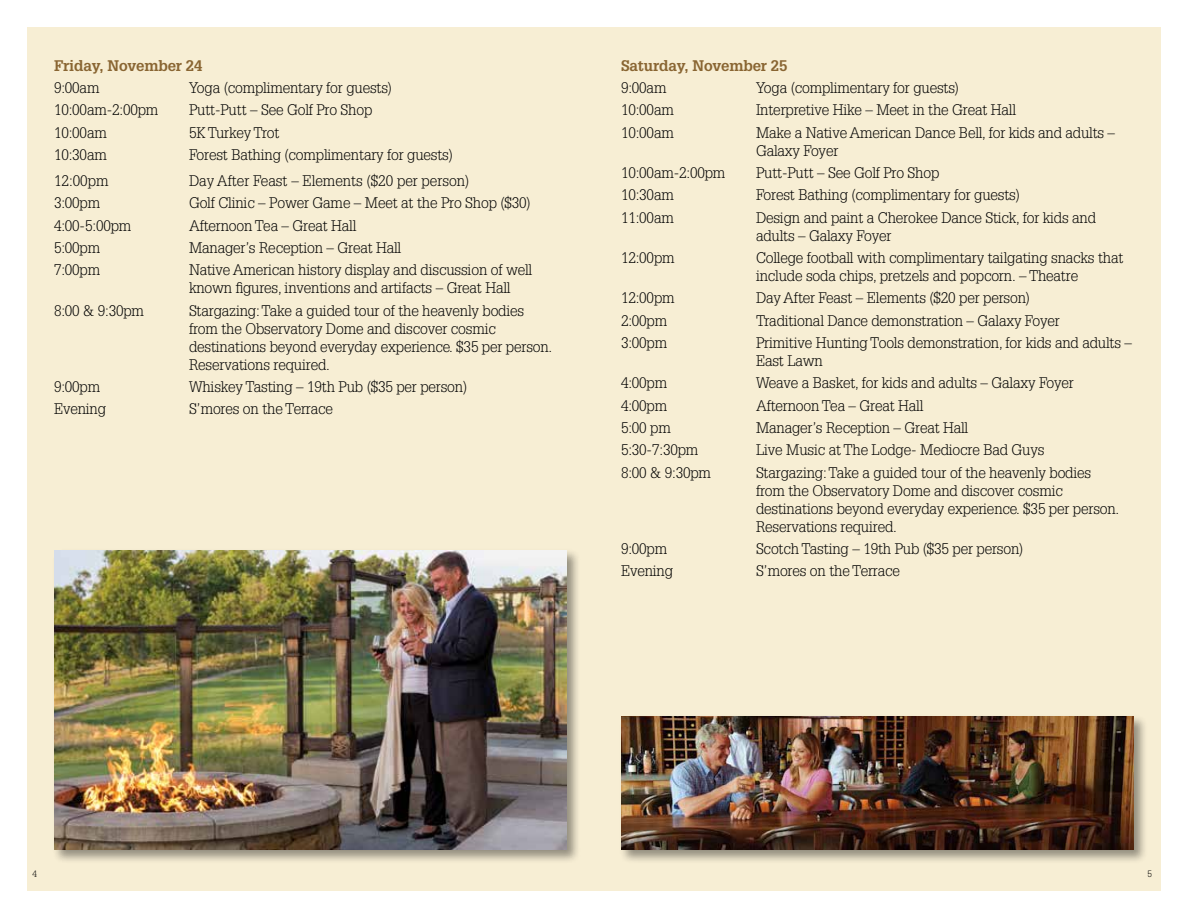
<style>
.page{position:relative;width:1188px;height:918px;background:#fff}
.page>*{position:absolute;margin:0;border:0;box-sizing:border-box;transform-origin:0 0}
.t1{font:300 15px/18px "Glypha";letter-spacing:-.01em;color:#000}
.t2{font:700 15px "Glypha";letter-spacing:-.01em;color:#896532}
.t3{font:300 9px "Glypha";color:#000}
</style>
<div class="page">
<div style="left:27px;top:27px;width:567px;height:864px;background:#f7eed4"></div>
<div style="left:52px;top:549px;width:529px;height:315px;background:#000;opacity:.4"></div>
<img style="left:54px;top:551px;width:513px;height:299px">
<div style="left:594px;top:27px;width:567px;height:864px;background:#f7eed4"></div>
<div style="left:619px;top:714px;width:529px;height:150px;background:#000;opacity:.4"></div>
<img style="left:621px;top:716px;width:513px;height:134px">
<p class="t2" style="left:54px;top:56px;width:150px">Friday, November 24</p>
<p class="t1" style="left:54px;top:79px;width:47px">9:00am</p>
<p class="t1" style="left:189px;top:79px;width:205px">Yoga (complimentary for guests)</p>
<p class="t1" style="left:54px;top:101px;width:106px">10:00am-2:00pm</p>
<p class="t1" style="left:189px;top:101px;width:185px">Putt-Putt – See Golf Pro Shop</p>
<p class="t1" style="left:54px;top:124px;width:54px">10:00am</p>
<p class="t1" style="left:189px;top:124px;width:92px">5K Turkey Trot</p>
<p class="t1" style="left:54px;top:146px;width:54px">10:30am</p>
<p class="t1" style="left:189px;top:146px;width:266px">Forest Bathing (complimentary for guests)</p>
<p class="t1" style="left:54px;top:172px;width:56px">12:00pm</p>
<p class="t1" style="left:189px;top:172px;width:282px">Day After Feast – Elements ($20 per person)</p>
<p class="t1" style="left:54px;top:194px;width:48px">3:00pm</p>
<p class="t1" style="left:189px;top:194px;width:343px">Golf Clinic – Power Game – Meet at the Pro Shop ($30)</p>
<p class="t1" style="left:54px;top:217px;width:79px">4:00-5:00pm</p>
<p class="t1" style="left:189px;top:217px;width:169px">Afternoon Tea – Great Hall</p>
<p class="t1" style="left:54px;top:239px;width:48px">5:00pm</p>
<p class="t1" style="left:189px;top:239px;width:214px">Manager’s Reception – Great Hall</p>
<p class="t1" style="left:54px;top:261px;width:48px">7:00pm</p>
<p class="t1" style="left:189px;top:261px;width:345px">Native American history display and discussion of well known figures, inventions and artifacts – Great Hall</p>
<p class="t1" style="left:54px;top:302px;width:92px">8:00 &amp; 9:30pm</p>
<p class="t1" style="left:189px;top:302px;width:365px">Stargazing: Take a guided tour of the heavenly bodies from the Observatory Dome and discover cosmic destinations beyond everyday experience. $35 per person.<br>Reservations required.</p>
<p class="t1" style="left:54px;top:378px;width:48px">9:00pm</p>
<p class="t1" style="left:189px;top:378px;width:280px">Whiskey Tasting – 19th Pub ($35 per person)</p>
<p class="t1" style="left:54px;top:400px;width:54px">Evening</p>
<p class="t1" style="left:189px;top:400px;width:145px">S’mores on the Terrace</p>
<p class="t2" style="left:621px;top:56px;width:168px">Saturday, November 25</p>
<p class="t1" style="left:621px;top:79px;width:47px">9:00am</p>
<p class="t1" style="left:756px;top:79px;width:205px">Yoga (complimentary for guests)</p>
<p class="t1" style="left:621px;top:101px;width:54px">10:00am</p>
<p class="t1" style="left:756px;top:101px;width:262px">Interpretive Hike – Meet in the Great Hall</p>
<p class="t1" style="left:621px;top:124px;width:54px">10:00am</p>
<p class="t1" style="left:756px;top:124px;width:361px">Make a Native American Dance Bell, for kids and adults –<br>Galaxy Foyer</p>
<p class="t1" style="left:621px;top:164px;width:106px">10:00am-2:00pm</p>
<p class="t1" style="left:756px;top:164px;width:185px">Putt-Putt – See Golf Pro Shop</p>
<p class="t1" style="left:621px;top:186px;width:54px">10:30am</p>
<p class="t1" style="left:756px;top:186px;width:266px">Forest Bathing (complimentary for guests)</p>
<p class="t1" style="left:621px;top:209px;width:54px">11:00am</p>
<p class="t1" style="left:756px;top:209px;width:342px">Design and paint a Cherokee Dance Stick, for kids and adults – Galaxy Foyer</p>
<p class="t1" style="left:621px;top:249px;width:55px">12:00pm</p>
<p class="t1" style="left:756px;top:249px;width:369px">College football with complimentary tailgating snacks that include soda chips, pretzels and popcorn. – Theatre</p>
<p class="t1" style="left:621px;top:289px;width:55px">12:00pm</p>
<p class="t1" style="left:756px;top:289px;width:276px">Day After Feast – Elements ($20 per person)</p>
<p class="t1" style="left:621px;top:312px;width:48px">2:00pm</p>
<p class="t1" style="left:756px;top:312px;width:305px">Traditional Dance demonstration – Galaxy Foyer</p>
<p class="t1" style="left:621px;top:334px;width:48px">3:00pm</p>
<p class="t1" style="left:756px;top:334px;width:378px">Primitive Hunting Tools demonstration, for kids and adults –<br>East Lawn</p>
<p class="t1" style="left:621px;top:374px;width:48px">4:00pm</p>
<p class="t1" style="left:756px;top:374px;width:319px">Weave a Basket, for kids and adults – Galaxy Foyer</p>
<p class="t1" style="left:621px;top:397px;width:48px">4:00pm</p>
<p class="t1" style="left:756px;top:397px;width:169px">Afternoon Tea – Great Hall</p>
<p class="t1" style="left:621px;top:419px;width:51px">5:00 pm</p>
<p class="t1" style="left:756px;top:419px;width:214px">Manager’s Reception – Great Hall</p>
<p class="t1" style="left:621px;top:441px;width:79px">5:30-7:30pm</p>
<p class="t1" style="left:756px;top:441px;width:290px">Live Music at The Lodge- Mediocre Bad Guys</p>
<p class="t1" style="left:621px;top:464px;width:92px">8:00 &amp; 9:30pm</p>
<p class="t1" style="left:756px;top:464px;width:365px">Stargazing: Take a guided tour of the heavenly bodies from the Observatory Dome and discover cosmic destinations beyond everyday experience. $35 per person.<br>Reservations required.</p>
<p class="t1" style="left:621px;top:540px;width:48px">9:00pm</p>
<p class="t1" style="left:756px;top:540px;width:269px">Scotch Tasting – 19th Pub ($35 per person)</p>
<p class="t1" style="left:621px;top:562px;width:54px">Evening</p>
<p class="t1" style="left:756px;top:562px;width:145px">S’mores on the Terrace</p>
<p class="t3" style="left:32px;top:869px;width:6px">4</p>
<p class="t3" style="left:1148px;top:869px;width:6px">5</p>
</div>
